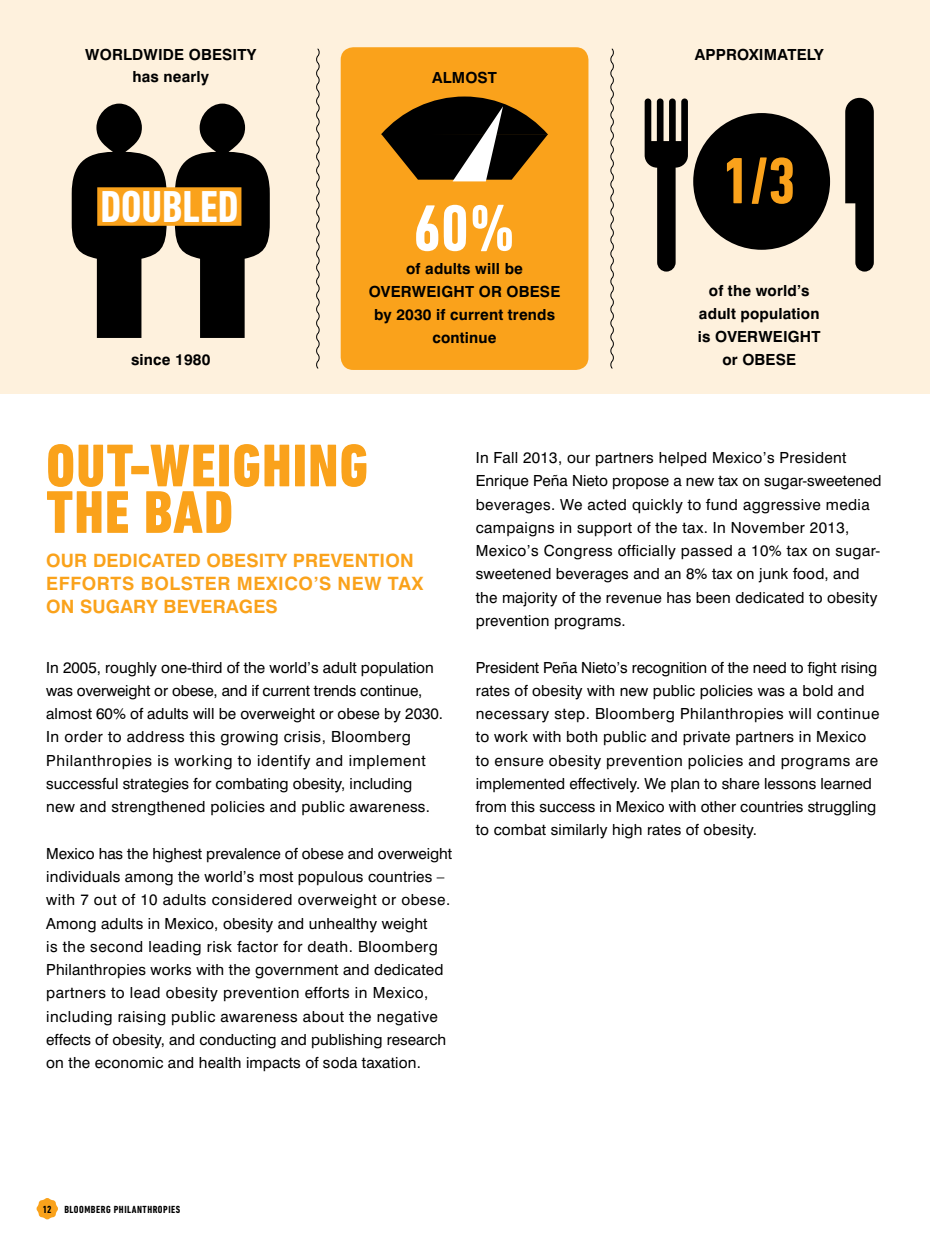
<style>
.page{position:relative;width:930px;height:1260px;background:#fff}
.page>*{position:absolute;margin:0;border:0;box-sizing:border-box;transform-origin:0 0}
.t1{font:700 condensed 66.5px "DIN Next LT Pro";color:#faa21b}
.t2{font:700 condensed 66.5px "DIN Next LT Pro";color:#fff}
.t3{font:800 condensed 61.25px/46.6px "DIN Next LT Pro";letter-spacing:.02em;color:#faa21b}
.t4{font:700 condensed 45.5px "DIN Next LT Pro";color:#fff}
.t5{font:700 18.38px/23.1px "Swiss 721 BT";letter-spacing:.01em;color:#faa21b}
.t6{font:15.4px/23.3px "Swiss 721 BT";letter-spacing:.01em;color:#000}
.t7{font:700 15.4px/22.8px "Swiss 721 BT";letter-spacing:.01em;color:#000;text-align:center}
.t8{font:700 condensed 10.5px "DIN Next LT Pro";letter-spacing:.05em;color:#000}
</style>
<div class="page">
<div style="left:0;top:0;width:929px;height:393px;background:#fef1dd"></div>
<svg style="left:644px;top:98px;width:43px;height:174px"></svg>
<svg style="left:845px;top:98px;width:28px;height:174px"></svg>
<div style="left:693px;top:113px;width:136px;height:137px;background:#000;border-radius:50%"></div>
<svg style="left:72px;top:104px;width:94px;height:234px"></svg>
<svg style="left:175px;top:104px;width:95px;height:234px"></svg>
<div style="left:97px;top:187px;width:144px;height:39px;background:#faa21b"></div>
<div style="left:340px;top:47px;width:248px;height:323px;background:#faa21b;border-radius:13px"></div>
<svg style="left:381px;top:97px;width:167px;height:84px"></svg>
<svg style="left:316px;top:48px;width:4px;height:321px"></svg>
<svg style="left:610px;top:48px;width:4px;height:321px"></svg>
<svg style="left:37px;top:1198px;width:21px;height:21px"></svg>
<p class="t7" style="left:85px;top:43px;width:172px">WORLDWIDE OBESITY has nearly</p>
<h3 class="t4" style="left:100px;top:181px;width:140px">DOUBLED</h3>
<p class="t7" style="left:131px;top:348px;width:81px">since 1980</p>
<p class="t7" style="left:432px;top:66px;width:66px">ALMOST</p>
<h1 class="t2" style="left:413px;top:190px;width:104px">60%</h1>
<p class="t7" style="left:369px;top:280px;width:193px">OVERWEIGHT OR OBESE by 2030 if current trends continue</p>
<p class="t7" style="left:406px;top:257px;width:118px">of adults will be</p>
<p class="t7" style="left:694px;top:43px;width:121px">APPROXIMATELY</p>
<h1 class="t1" style="left:722px;top:143px;width:74px">1/3</h1>
<p class="t7" style="left:697px;top:280px;width:124px">of the world’s adult population is OVERWEIGHT or OBESE</p>
<h2 class="t3" style="left:46px;top:443px;width:323px">OUT-WEIGHING<br>THE BAD</h2>
<p class="t5" style="left:46px;top:549px;width:378px">OUR DEDICATED OBESITY PREVENTION<br>EFFORTS BOLSTER MEXICO’S NEW TAX on sugar</p>
<p class="t5" style="left:146px;top:595px;width:31px">y beverages</p>
<p class="t6" style="left:46px;top:655px;width:398px">In 2005, roughly one-third of the world’s adult population was overweight or obese, and if current trends continue, almost 60% of adults will be overweight or obese by 2030.<br>In order to address this growing crisis, Bloomberg Philanthropies is working to identify and implement successful strategies for combating obesity, including new and strengthened policies and public awareness.</p>
<p class="t6" style="left:46px;top:841px;width:407px">Mexico has the highest prevalence of obese and overweight individuals among the world’s most populous countries – with 7 out of 10 adults considered overweight or obese.<br>Among adults in Mexico, obesity and unhealthy weight<br>is the second leading risk factor for death. Bloomberg Philanthropies works with the government and dedicated partners to lead obesity prevention efforts in Mexico, including raising public awareness about the negative effects of obesity, and conducting and publishing research on the economic and health impacts of soda taxation.</p>
<p class="t6" style="left:475px;top:446px;width:407px">In Fall 2013, our partners helped Mexico’s President Enrique Peña Nieto propose a new tax on sugar-sweetened beverages. We acted quickly to fund aggressive media campaigns in support of the tax. In November 2013, Mexico’s Congress officially passed a 10% tax on sugar&shy;sweetened beverages and an 8% tax on junk food, and the majority of the revenue has been dedicated to obesity prevention programs.</p>
<p class="t6" style="left:475px;top:655px;width:405px">President Peña Nieto’s recognition of the need to fight rising rates of obesity with new public policies was a bold and necessary step. Bloomberg Philanthropies will continue to work with both public and private partners in Mexico to ensure obesity prevention policies and programs are implemented effectively. We plan to share lessons learned from this success in Mexico with other countries struggling to combat similarly high rates of obesity.</p>
<p class="t8" style="left:43px;top:1203px;width:139px">12 BLOOMBERG PHILANTHROPIES</p>
</div>
